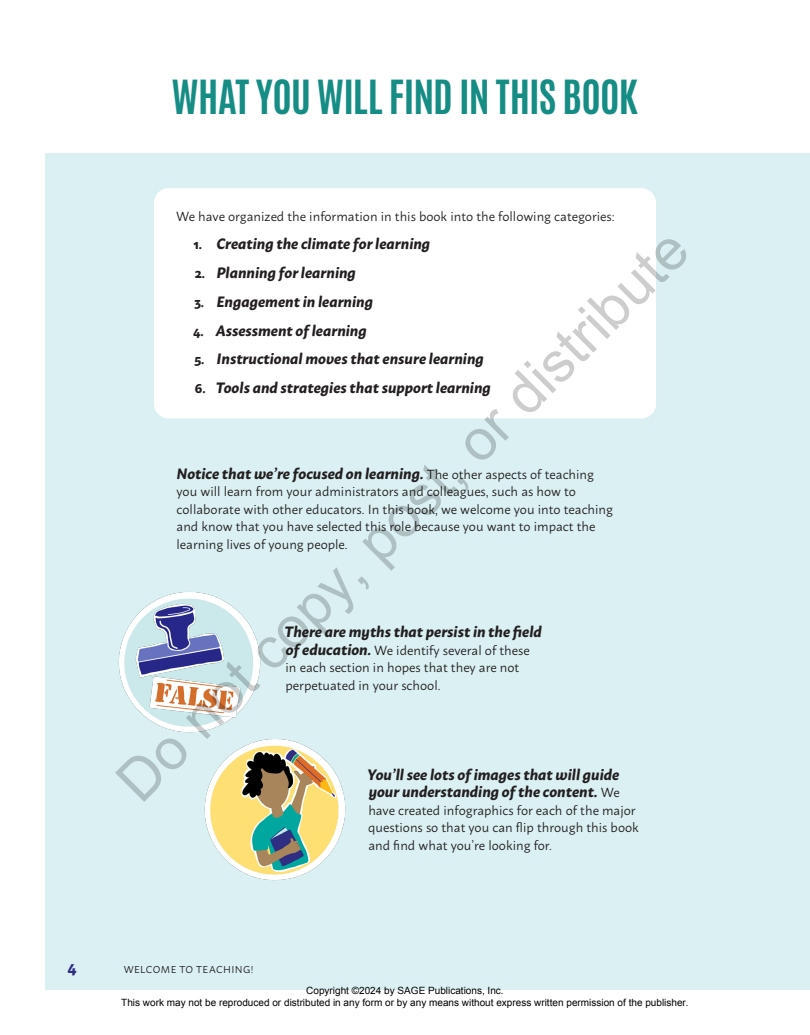
<style>
.page{position:relative;width:810px;height:1035px;background:#fff}
.page>*{position:absolute;margin:0;border:0;box-sizing:border-box;transform-origin:0 0}
.t1{font:57.5px "Arial";color:rgb(0 0 0/.2)}
.t2{font:700 40px "Antonio";letter-spacing:-.015em;color:#158c84}
.t3{font:700 16.25px "Macho";color:#2f2e84}
.t4{font:italic 700 15px/17.5px "Macho";color:#231f20}
.t5{font:13.12px/17.5px "Macho";color:#231f20}
.t6{font:10px/12px "Arial";color:#000;text-align:center}
.t7{font:10px "Macho";letter-spacing:.035em;color:#231f20}
.s1{font-style:normal;font-size:13.12px}
.s2{font-weight:400;font-style:normal;font-size:13.12px}
.s3{font-weight:700;font-style:italic;font-size:15px}
</style>
<div class="page">
<div style="left:45px;top:154px;width:765px;height:836px;background:#daf0f2"></div>
<div style="left:154px;top:188px;width:502px;height:230px;background:#fff;border-radius:15px"></div>
<img style="left:118px;top:592px;width:143px;height:141px">
<img style="left:129px;top:596px;width:118px;height:129px">
<img style="left:193px;top:728px;width:153px;height:153px">
<h2 class="t2" style="left:172px;top:68px;width:468px">WHAT YOU WILL FIND IN THIS BOOK</h2>
<p class="t5" style="left:176px;top:206px;width:440px">We have organized the information in this book into the following categories:</p>
<p class="t4" style="left:194px;top:234px;width:238px"><span class="s1">1.</span> Creating the climate for learning</p>
<p class="t4" style="left:195px;top:263px;width:163px"><span class="s1">2.</span> Planning for learning</p>
<p class="t4" style="left:195px;top:292px;width:180px"><span class="s1">3.</span> Engagement in learning</p>
<p class="t4" style="left:193px;top:320px;width:175px"><span class="s1">4.</span> Assessment of learning</p>
<p class="t4" style="left:194px;top:349px;width:291px"><span class="s1">5.</span> Instructional moves that ensure learning</p>
<p class="t4" style="left:195px;top:378px;width:298px"><span class="s1">6.</span> Tools and strategies that support learning</p>
<h1 class="t1" style="left:100px;top:764px;width:781px;rotate:-45deg">Do not copy, post, or distribute</h1>
<p class="t4" style="left:176px;top:463px;width:419px">Notice that we’re focused on learning. <span class="s2">The other aspects of teaching</span></p>
<p class="t5" style="left:177px;top:481px;width:438px">you will learn from your administrators and colleagues, such as how to collaborate with other educators. In this book, we welcome you into teaching and know that you have selected this role because you want to impact the learning lives of young people.</p>
<p class="t4" style="left:285px;top:622px;width:259px">There are myths that persist in the field</p>
<p class="t5" style="left:286px;top:640px;width:246px"><span class="s3">of education.</span> We identify several of these in each section in hopes that they are not perpetuated in your school.</p>
<p class="t4" style="left:367px;top:764px;width:254px">You’ll see lots of images that will guide your understanding of the content. <span class="s2">We</span></p>
<p class="t5" style="left:368px;top:800px;width:272px">have created infographics for each of the major questions so that you can flip through this book and find what you’re looking for.</p>
<p class="t3" style="left:68px;top:952px;width:11px">4</p>
<p class="t7" style="left:124px;top:960px;width:131px">WELCOME TO TEACHING!</p>
<p class="t6" style="left:121px;top:984px;width:569px">Copyright ©2024 by SAGE Publications, Inc.<br>This work may not be reproduced or distributed in any form or by any means without express written permission of the publisher.</p>
</div>
